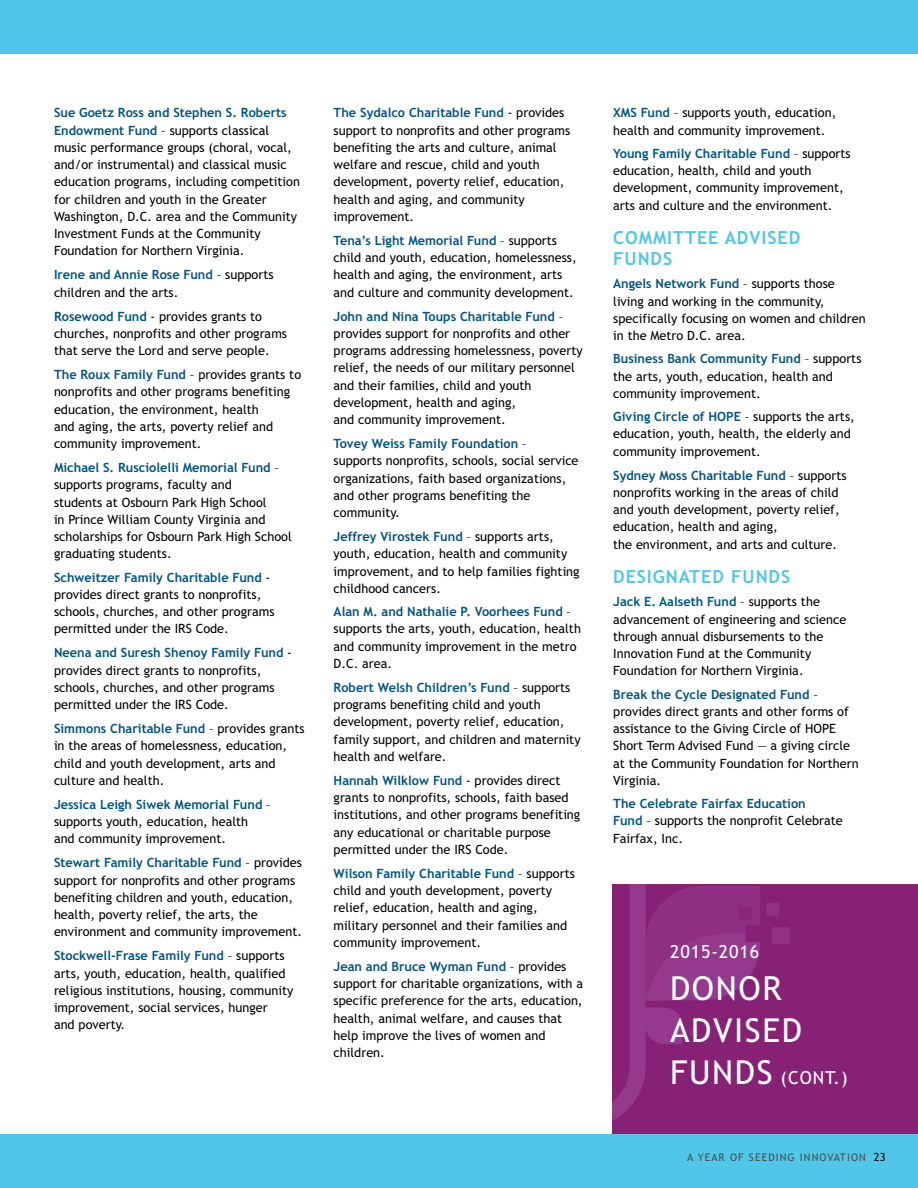
<style>
.page{position:relative;width:918px;height:1188px;background:#fff}
.page>*{position:absolute;margin:0;border:0;box-sizing:border-box;transform-origin:0 0}
.t1{font:33px/42px "Trebuchet";letter-spacing:.05em;color:#fff}
.t2{font:700 18px/21px "Trebuchet";letter-spacing:.05em;color:#50c7e8}
.t3{font:18px "Trebuchet";letter-spacing:.05em;color:#fff}
.t4{font:12.75px/17.2px "Trebuchet";color:#000}
.t5{font:10.5px "Trebuchet";letter-spacing:.1em;color:#4d4d4f}
.s1{font-weight:700;color:#005581}
.s2{font-size:33px}
.s3{font-size:11.25px;color:#000}
</style>
<div class="page">
<div style="left:612px;top:884px;width:306px;height:277px;background:#872175"></div>
<svg style="left:612px;top:884px;width:148px;height:237px"></svg>
<div style="left:739px;top:907px;width:13px;height:13px;background:#89257a"></div>
<div style="left:772px;top:927px;width:17px;height:17px;background:#903186;border-radius:2px"></div>
<div style="left:766px;top:903px;width:13px;height:13px;background:#903186"></div>
<div style="left:690px;top:1027px;width:9px;height:9px;background:#8d2c81"></div>
<div style="left:0;top:1134px;width:918px;height:54px;background:#50c7e8"></div>
<div style="left:0;top:0;width:918px;height:54px;background:#50c7e8"></div>
<p class="t4" style="left:54px;top:104px;width:248px"><span class="s1">Sue Goetz Ross and Stephen S. Roberts Endowment Fund</span> – supports classical music performance groups (choral, vocal, and/or instrumental) and classical music education programs, including competition for children and youth in the Greater Washington, D.C. area and the Community Investment Funds at the Community Foundation for Northern Virginia.</p>
<p class="t4" style="left:54px;top:266px;width:221px"><span class="s1">Irene and Annie Rose Fund</span> – supports children and the arts.</p>
<p class="t4" style="left:54px;top:307px;width:235px"><span class="s1">Rosewood Fund</span> - provides grants to churches, nonprofits and other programs that serve the Lord and serve people.</p>
<p class="t4" style="left:54px;top:366px;width:249px"><span class="s1">The Roux Family Fund</span> – provides grants to nonprofits and other programs benefiting education, the environment, health<br>and aging, the arts, poverty relief and community improvement.</p>
<p class="t4" style="left:54px;top:459px;width:239px"><span class="s1">Michael S. Rusciolelli Memorial Fund</span> – supports programs, faculty and<br>students at Osbourn Park High School<br>in Prince William County Virginia and scholarships for Osbourn Park High School graduating students.</p>
<p class="t4" style="left:54px;top:568px;width:222px"><span class="s1">Schweitzer Family Charitable Fund</span> - provides direct grants to nonprofits, schools, churches, and other programs permitted under the IRS Code.</p>
<p class="t4" style="left:54px;top:644px;width:240px"><span class="s1">Neena and Suresh Shenoy Family Fund</span> - provides direct grants to nonprofits, schools, churches, and other programs permitted under the IRS Code.</p>
<p class="t4" style="left:54px;top:720px;width:252px"><span class="s1">Simmons Charitable Fund</span> – provides grants in the areas of homelessness, education, child and youth development, arts and culture and health.</p>
<p class="t4" style="left:54px;top:796px;width:218px"><span class="s1">Jessica Leigh Siwek Memorial Fund</span> – supports youth, education, health and community improvement.</p>
<p class="t4" style="left:54px;top:854px;width:250px"><span class="s1">Stewart Family Charitable Fund</span> – provides support for nonprofits and other programs benefiting children and youth, education, health, poverty relief, the arts, the environment and community improvement.</p>
<p class="t4" style="left:54px;top:947px;width:241px"><span class="s1">Stockwell-Frase Family Fund</span> – supports arts, youth, education, health, qualified religious institutions, housing, community improvement, social services, hunger<br>and poverty.</p>
<p class="t4" style="left:334px;top:104px;width:238px"><span class="s1">The Sydalco Charitable Fund</span> - provides support to nonprofits and other programs benefiting the arts and culture, animal welfare and rescue, child and youth development, poverty relief, education, health and aging, and community improvement.</p>
<p class="t4" style="left:334px;top:232px;width:245px"><span class="s1">Tena’s Light Memorial Fund</span> – supports child and youth, education, homelessness, health and aging, the environment, arts and culture and community development.</p>
<p class="t4" style="left:334px;top:307px;width:251px"><span class="s1">John and Nina Toups Charitable Fund</span> – provides support for nonprofits and other programs addressing homelessness, poverty relief, the needs of our military personnel and their families, child and youth development, health and aging,<br>and community improvement.</p>
<p class="t4" style="left:334px;top:435px;width:246px"><span class="s1">Tovey Weiss Family Foundation</span> –<br>supports nonprofits, schools, social service organizations, faith based organizations, and other programs benefiting the community.</p>
<p class="t4" style="left:334px;top:528px;width:248px"><span class="s1">Jeffrey Virostek Fund</span> – supports arts, youth, education, health and community improvement, and to help families fighting childhood cancers.</p>
<p class="t4" style="left:334px;top:603px;width:249px"><span class="s1">Alan M. and Nathalie P. Voorhees Fund</span> – supports the arts, youth, education, health and community improvement in the metro D.C. area.</p>
<p class="t4" style="left:334px;top:679px;width:249px"><span class="s1">Robert Welsh Children’s Fund</span> – supports programs benefiting child and youth development, poverty relief, education, family support, and children and maternity health and welfare.</p>
<p class="t4" style="left:334px;top:772px;width:248px"><span class="s1">Hannah Wilklow Fund</span> - provides direct grants to nonprofits, schools, faith based institutions, and other programs benefiting any educational or charitable purpose permitted under the IRS Code.</p>
<p class="t4" style="left:334px;top:865px;width:243px"><span class="s1">Wilson Family Charitable Fund</span> – supports child and youth development, poverty relief, education, health and aging, military personnel and their families and community improvement.</p>
<p class="t4" style="left:334px;top:958px;width:251px"><span class="s1">Jean and Bruce Wyman Fund</span> – provides support for charitable organizations, with a specific preference for the arts, education, health, animal welfare, and causes that help improve the lives of women and children.</p>
<p class="t4" style="left:613px;top:104px;width:225px"><span class="s1">XMS Fund</span> – supports youth, education, health and community improvement.</p>
<p class="t4" style="left:613px;top:145px;width:239px"><span class="s1">Young Family Charitable Fund</span> – supports education, health, child and youth development, community improvement, arts and culture and the environment.</p>
<h2 class="t2" style="left:613px;top:227px;width:189px">COMMITTEE ADVISED<br>FUNDS</h2>
<p class="t4" style="left:613px;top:275px;width:254px"><span class="s1">Angels Network Fund</span> – supports those living and working in the community, specifically focusing on women and children in the Metro D.C. area.</p>
<p class="t4" style="left:613px;top:350px;width:250px"><span class="s1">Business Bank Community Fund</span> – supports the arts, youth, education, health and community improvement.</p>
<p class="t4" style="left:613px;top:408px;width:243px"><span class="s1">Giving Circle of HOPE</span> – supports the arts, education, youth, health, the elderly and community improvement.</p>
<p class="t4" style="left:613px;top:466px;width:235px"><span class="s1">Sydney Moss Charitable Fund</span> – supports nonprofits working in the areas of child and youth development, poverty relief, education, health and aging,<br>the environment, and arts and culture.</p>
<h2 class="t2" style="left:613px;top:566px;width:179px">DESIGNATED FUNDS</h2>
<p class="t4" style="left:613px;top:593px;width:235px"><span class="s1">Jack E. Aalseth Fund</span> – supports the advancement of engineering and science through annual disbursements to the Innovation Fund at the Community Foundation for Northern Virginia.</p>
<p class="t4" style="left:613px;top:685px;width:247px"><span class="s1">Break the Cycle Designated Fund</span> – provides direct grants and other forms of assistance to the Giving Circle of HOPE Short Term Advised Fund — a giving circle at the Community Foundation for Northern Virginia.</p>
<p class="t4" style="left:613px;top:795px;width:231px"><span class="s1">The Celebrate Fairfax Education<br>Fund</span> – supports the nonprofit Celebrate<br>Fairfax, Inc.</p>
<h2 class="t3" style="left:670px;top:941px;width:91px">2015-2016</h2>
<h1 class="t1" style="left:670px;top:967px;width:133px">DONOR<br>ADVISED</h1>
<h2 class="t3" style="left:670px;top:1067px;width:179px"><span class="s2">FUNDS</span> (CONT.)</h2>
<p class="t5" style="left:687px;top:1151px;width:200px">A YEAR OF SEEDING INNOVATION <span class="s3">23</span></p>
</div>
